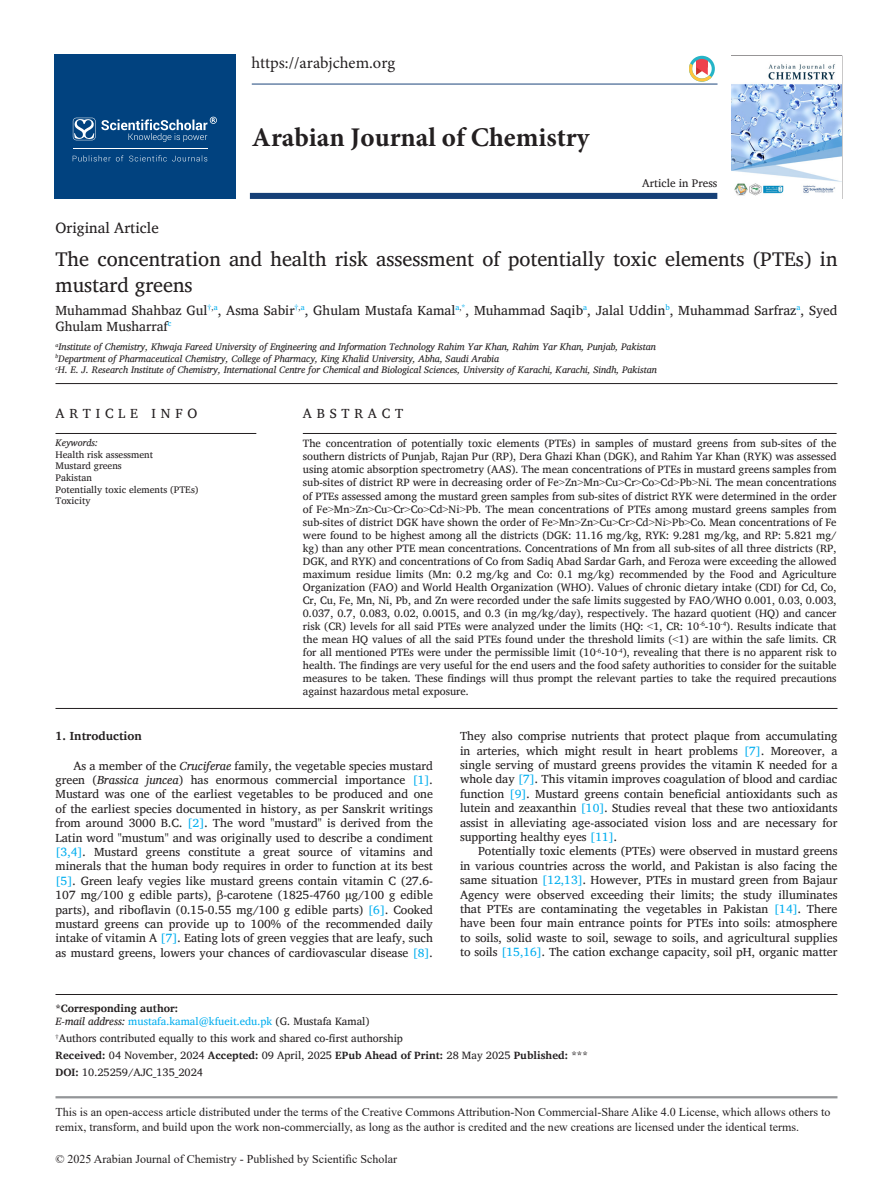
<style>
.page{position:relative;width:893px;height:1191px;background:#fff}
.page>*{position:absolute;margin:0;border:0;box-sizing:border-box;transform-origin:0 0}
.t1{font:700 27px "Minion Pro";color:#231f20}
.title-text{font:20.25px/25.8px "Charis SIL";color:#231f20}
.t2{font:16.5px "Minion Pro";color:#231f20}
.suptit{font:15px "Charis SIL";color:#231f20}
.aut-grp{font:13.5px/16.2px "Charis SIL";color:#231f20}
.aut-grp-2{font:13.5px "Charis SIL";letter-spacing:.355em;color:#231f20}
.para_firstDropCaps{font:12px/14.4px "Charis SIL";color:#231f20;text-align:justify}
.para{font:12px/14.4px "Charis SIL";color:#231f20;text-align:justify}
.t3{font:12px/14.4px "Times New Roman";color:#231f20}
.aut-grp-3{font:12px/14.4px "Charis SIL";color:#231f20;text-align:right}
.aut-grp-4{font:700 12px "Charis SIL";color:#231f20}
.para_first{font:11.25px "Charis SIL";color:#231f20}
.aut-grp-5{font:10.8px/13px "Charis SIL";color:#231f20;text-align:justify}
.aut-grp-6{font:10.8px/13px "Charis SIL";color:#00aeef}
.aut-grp-7{font:italic 9.75px/11.7px "Charis SIL";color:#231f20}
.aut-grp-8{font:9.75px/11.7px "Charis SIL";color:#231f20}
.s1{font-style:italic}
.s2{font-family:"Times New Roman"}
.s3{color:#00aeef}
.s4{font-weight:700;color:#231f20}
.s5{font-style:italic;color:#231f20}
.s6{color:#231f20}
.s7{font-weight:700}
</style>
<div class="page">
<hr style="left:56px;top:1096px;width:781px;height:2px;background:#939598">
<hr style="left:252px;top:84px;width:465px;height:1px;background:#164077">
<div style="left:250px;top:193px;width:467px;height:6px;background:#164077"></div>
<div style="left:54px;top:55px;width:182px;height:144px;background:#01427f"></div>
<svg style="left:73px;top:155px;width:134px;height:6px"></svg>
<svg style="left:73px;top:117px;width:144px;height:25px"></svg>
<hr style="left:73px;top:148px;width:134px;height:1px;background:#fff">
<svg style="left:689px;top:56px;width:26px;height:26px"></svg>
<img style="left:732px;top:64px;width:109px;height:132px">
<hr style="left:56px;top:433px;width:200px;height:1px;background:#231f20">
<hr style="left:56px;top:383px;width:781px;height:1px;background:#231f20">
<hr style="left:303px;top:433px;width:534px;height:1px;background:#231f20">
<hr style="left:56px;top:994px;width:781px;height:1px;background:#231f20">
<hr style="left:56px;top:708px;width:781px;height:1px;background:#231f20">
<h3 class="t2" style="left:251px;top:52px;width:145px">https://arabjchem.org</h3>
<h1 class="t1" style="left:252px;top:118px;width:339px">Arabian Journal of Chemistry</h1>
<p class="para_first" style="left:642px;top:176px;width:77px">Article in Press</p>
<p class="suptit" style="left:56px;top:219px;width:105px">Original Article</p>
<p class="title-text" style="left:56px;top:246px;width:783px">The concentration and health risk assessment of potentially toxic elements (PTEs) in mustard greens</p>
<p class="aut-grp" style="left:56px;top:302px;width:783px">Muhammad Shahbaz Gul<sup>†</sup><sup>,</sup><sup>a</sup>, Asma Sabir<sup>†</sup><sup>,</sup><sup>a</sup>, Ghulam Mustafa Kamal<sup>a</sup><sup>,</sup><sup>*</sup>, Muhammad Saqib<sup>a</sup>, Jalal Uddin<sup>b</sup>, Muhammad Sarfraz<sup>a</sup>, Syed<br>Ghulam Musharraf<sup>c</sup></p>
<p class="aut-grp-7" style="left:56px;top:341px;width:603px"><sup>a</sup>Institute of Chemistry, Khwaja Fareed University of Engineering and Information Technology Rahim Yar Khan, Rahim Yar Khan, Punjab, Pakistan <sup>b</sup>Department of Pharmaceutical Chemistry, College of Pharmacy, King Khalid University, Abha, Saudi Arabia<br><sup>c</sup>H. E. J. Research Institute of Chemistry, International Centre for Chemical and Biological Sciences, University of Karachi, Karachi, Sindh, Pakistan</p>
<p class="aut-grp-2" style="left:56px;top:405px;width:143px">ARTICLE INFO</p>
<p class="aut-grp-8" style="left:56px;top:437px;width:145px"><span class="s1">Keywords:<br></span>Health risk assessment<br>Mustard greens<br>Pakistan<br>Potentially toxic elements (PTEs)<br>Toxicity</p>
<p class="aut-grp-2" style="left:303px;top:405px;width:102px">ABSTRACT</p>
<p class="aut-grp-5" style="left:303px;top:437px;width:535px">The concentration of potentially toxic elements (PTEs) in samples of mustard greens from sub-sites of the southern districts of Punjab, Rajan Pur (RP), Dera Ghazi Khan (DGK), and Rahim Yar Khan (RYK) was assessed using atomic absorption spectrometry (AAS). The mean concentrations of PTEs in mustard greens samples from sub-sites of district RP were in decreasing order of Fe<span class="s2">&gt;</span>Zn<span class="s2">&gt;</span>Mn<span class="s2">&gt;</span>Cu<span class="s2">&gt;</span>Cr<span class="s2">&gt;</span>Co<span class="s2">&gt;</span>Cd<span class="s2">&gt;</span>Pb<span class="s2">&gt;</span>Ni. The mean concentrations of PTEs assessed among the mustard green samples from sub-sites of district RYK were determined in the order of Fe<span class="s2">&gt;</span>Mn<span class="s2">&gt;</span>Zn<span class="s2">&gt;</span>Cu<span class="s2">&gt;</span>Cr<span class="s2">&gt;</span>Co<span class="s2">&gt;</span>Cd<span class="s2">&gt;</span>Ni<span class="s2">&gt;</span>Pb. The mean concentrations of PTEs among mustard greens samples from sub-sites of district DGK have shown the order of Fe<span class="s2">&gt;</span>Mn<span class="s2">&gt;</span>Zn<span class="s2">&gt;</span>Cu<span class="s2">&gt;</span>Cr<span class="s2">&gt;</span>Cd<span class="s2">&gt;</span>Ni<span class="s2">&gt;</span>Pb<span class="s2">&gt;</span>Co. Mean concentrations of Fe were found to be highest among all the districts (DGK: 11.16 mg/kg, RYK: 9.281 mg/kg, and RP: 5.821 mg/ kg) than any other PTE mean concentrations. Concentrations of Mn from all sub-sites of all three districts (RP, DGK, and RYK) and concentrations of Co from Sadiq Abad Sardar Garh, and Feroza were exceeding the allowed maximum residue limits (Mn: 0.2 mg/kg and Co: 0.1 mg/kg) recommended by the Food and Agriculture Organization (FAO) and World Health Organization (WHO). Values of chronic dietary intake (CDI) for Cd, Co, Cr, Cu, Fe, Mn, Ni, Pb, and Zn were recorded under the safe limits suggested by FAO/WHO 0.001, 0.03, 0.003, 0.037, 0.7, 0.083, 0.02, 0.0015, and 0.3 (in mg/kg/day), respectively. The hazard quotient (HQ) and cancer risk (CR) levels for all said PTEs were analyzed under the limits (HQ: <span class="s2">&lt;</span>1, CR: 10<sup>-6</sup>-10<sup>-4</sup>). Results indicate that the mean HQ values of all the said PTEs found under the threshold limits (<span class="s2">&lt;</span>1) are within the safe limits. CR for all mentioned PTEs were under the permissible limit (10<sup>-6</sup>-10<sup>-4</sup>), revealing that there is no apparent risk to health. The findings are very useful for the end users and the food safety authorities to consider for the suitable measures to be taken. These findings will thus prompt the relevant parties to take the required precautions against hazardous metal exposure.</p>
<p class="aut-grp-4" style="left:56px;top:729px;width:88px">1. Introduction</p>
<p class="aut-grp-3" style="left:56px;top:758px;width:379px">As a member of the <span class="s1">Cruciferae</span> family, the vegetable species mustard green (<span class="s1">Brassica juncea</span>) has enormous commercial importance <span class="s3">[1]</span>.</p>
<p class="para_firstDropCaps" style="left:56px;top:787px;width:379px">Mustard was one of the earliest vegetables to be produced and one of the earliest species documented in history, as per Sanskrit writings from around 3000 B.C. <span class="s3">[2]</span>. The word "mustard" is derived from the Latin word "mustum" and was originally used to describe a condiment <span class="s3">[3,4]</span>. Mustard greens constitute a great source of vitamins and minerals that the human body requires in order to function at its best <span class="s3">[5]</span>. Green leafy vegies like mustard greens contain vitamin C (27.6- 107 mg/100 g edible parts), β-carotene (1825-4760 µg/100 g edible parts), and riboflavin (0.15-0.55 mg/100 g edible parts) <span class="s3">[6]</span>. Cooked mustard greens can provide up to 100% of the recommended daily intake of vitamin A <span class="s3">[7]</span>. Eating lots of green veggies that are leafy, such as mustard greens, lowers your chances of cardiovascular disease <span class="s3">[8]</span>.</p>
<p class="para_firstDropCaps" style="left:460px;top:729px;width:379px">They also comprise nutrients that protect plaque from accumulating in arteries, which might result in heart problems <span class="s3">[7]</span>. Moreover, a single serving of mustard greens provides the vitamin K needed for a whole day <span class="s3">[7]</span>. This vitamin improves coagulation of blood and cardiac function <span class="s3">[9]</span>. Mustard greens contain beneficial antioxidants such as lutein and zeaxanthin <span class="s3">[10]</span>. Studies reveal that these two antioxidants assist in alleviating age-associated vision loss and are necessary for supporting healthy eyes <span class="s3">[11]</span>.</p>
<p class="para" style="left:460px;top:844px;width:379px;text-indent:18px">Potentially toxic elements (PTEs) were observed in mustard greens in various countries across the world, and Pakistan is also facing the same situation <span class="s3">[12,13]</span>. However, PTEs in mustard green from Bajaur Agency were observed exceeding their limits; the study illuminates that PTEs are contaminating the vegetables in Pakistan <span class="s3">[14]</span>. There have been four main entrance points for PTEs into soils: atmosphere to soils, solid waste to soil, sewage to soils, and agricultural supplies to soils <span class="s3">[15,16]</span>. The cation exchange capacity, soil pH, organic matter</p>
<p class="aut-grp-6" style="left:56px;top:1002px;width:316px"><span class="s4">*Corresponding author:<br></span><span class="s5">E-mail address:</span> mustafa.kamal@kfueit.edu.pk <span class="s6">(G. Mustafa Kamal)</span></p>
<p class="aut-grp-5" style="left:56px;top:1030px;width:534px;line-height:16.8px;text-align:left"><sup>†</sup>Authors contributed equally to this work and shared co-first authorship<br><span class="s7">Received:</span> 04 November, 2024 <span class="s7">Accepted:</span> 09 April, 2025 <span class="s7">EPub Ahead of Print:</span> 28 May 2025 <span class="s7">Published:</span> ***<br><span class="s7">DOI:</span> 10.25259/AJC_135_2024</p>
<p class="t3" style="left:56px;top:1104px;width:776px">This is an open-access article distributed under the terms of the Creative Commons Attribution-Non Commercial-Share Alike 4.0 License, which allows others to remix, transform, and build upon the work non-commercially, as long as the author is credited and the new creations are licensed under the identical terms.</p>
<p class="t3" style="left:56px;top:1151px;width:343px">© 2025 Arabian Journal of Chemistry - Published by Scientific Scholar</p>
</div>
